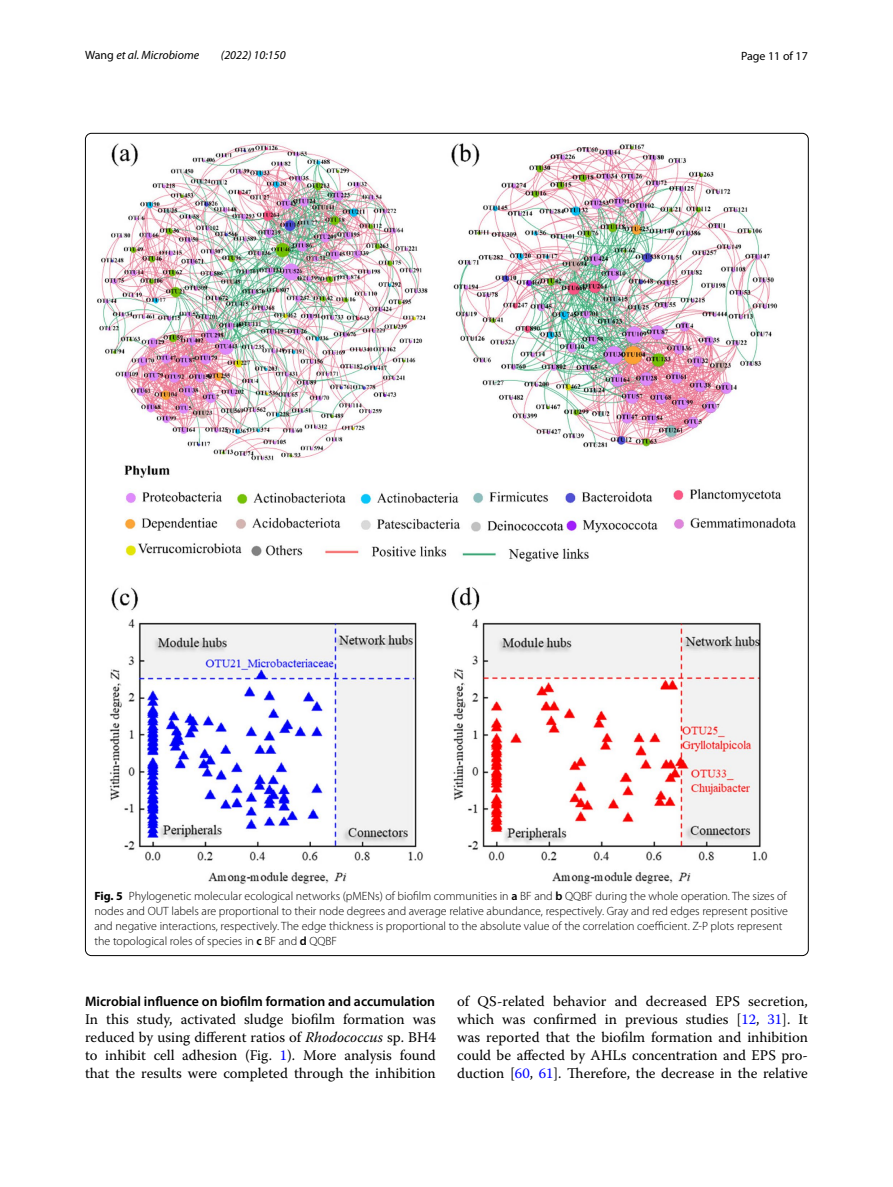
<style>
.page{position:relative;width:893px;height:1187px;background:#fff}
.page>*{position:absolute;margin:0;border:0;box-sizing:border-box;transform-origin:0 0}
.t1{font:14.7px/18px "Warnock Pro";color:#000;text-align:justify}
.t2{font:600 13.8px "Myriad Pro";color:#000}
.t3{font:300 12px/15px "Myriad Pro";color:#000}
.t4{font:italic 12px "Myriad Pro";color:#000}
.t5{font:12px "Myriad Pro";color:#000}
.s1{font-style:normal}
.s2{font-weight:700}
.s3{font-weight:600}
.s4{font-style:italic}
.s5{color:#00f}
</style>
<div class="page">
<img style="left:97px;top:143px;width:700px;height:741px">
<p class="t4" style="left:85px;top:48px;width:116px"><span class="s1">Wang</span> et al. Microbiome</p>
<p class="t4" style="left:221px;top:48px;width:66px">(2022) 10:150</p>
<p class="t5" style="left:741px;top:48px;width:68px">Page 11 of 17</p>
<p class="t3" style="left:94px;top:888px;width:695px"><span class="s2">Fig. 5</span> Phylogenetic molecular ecological networks (pMENs) of biofilm communities in <span class="s3">a</span> BF and <span class="s3">b</span> QQBF during the whole operation. The sizes of nodes and OUT labels are proportional to their node degrees and average relative abundance, respectively. Gray and red edges represent positive and negative interactions, respectively. The edge thickness is proportional to the absolute value of the correlation coefficient. Z-P plots represent the topological roles of species in <span class="s3">c</span> BF and <span class="s3">d</span> QQBF</p>
<p class="t2" style="left:85px;top:991px;width:352px">Microbial influence on biofilm formation and accumulation</p>
<p class="t1" style="left:85px;top:1009px;width:352px">In this study, activated sludge biofilm formation was reduced by using different ratios of <span class="s4">Rhodococcus</span> sp. BH4 to inhibit cell adhesion (Fig. <span class="s5">1</span>). More analysis found that the results were completed through the inhibition</p>
<p class="t1" style="left:457px;top:991px;width:352px">of QS-related behavior and decreased EPS secretion, which was confirmed in previous studies [<span class="s5">12</span>, <span class="s5">31</span>]. It was reported that the biofilm formation and inhibition could be affected by AHLs concentration and EPS pro&shy;duction [<span class="s5">60</span>, <span class="s5">61</span>]. Therefore, the decrease in the relative</p>
</div>
